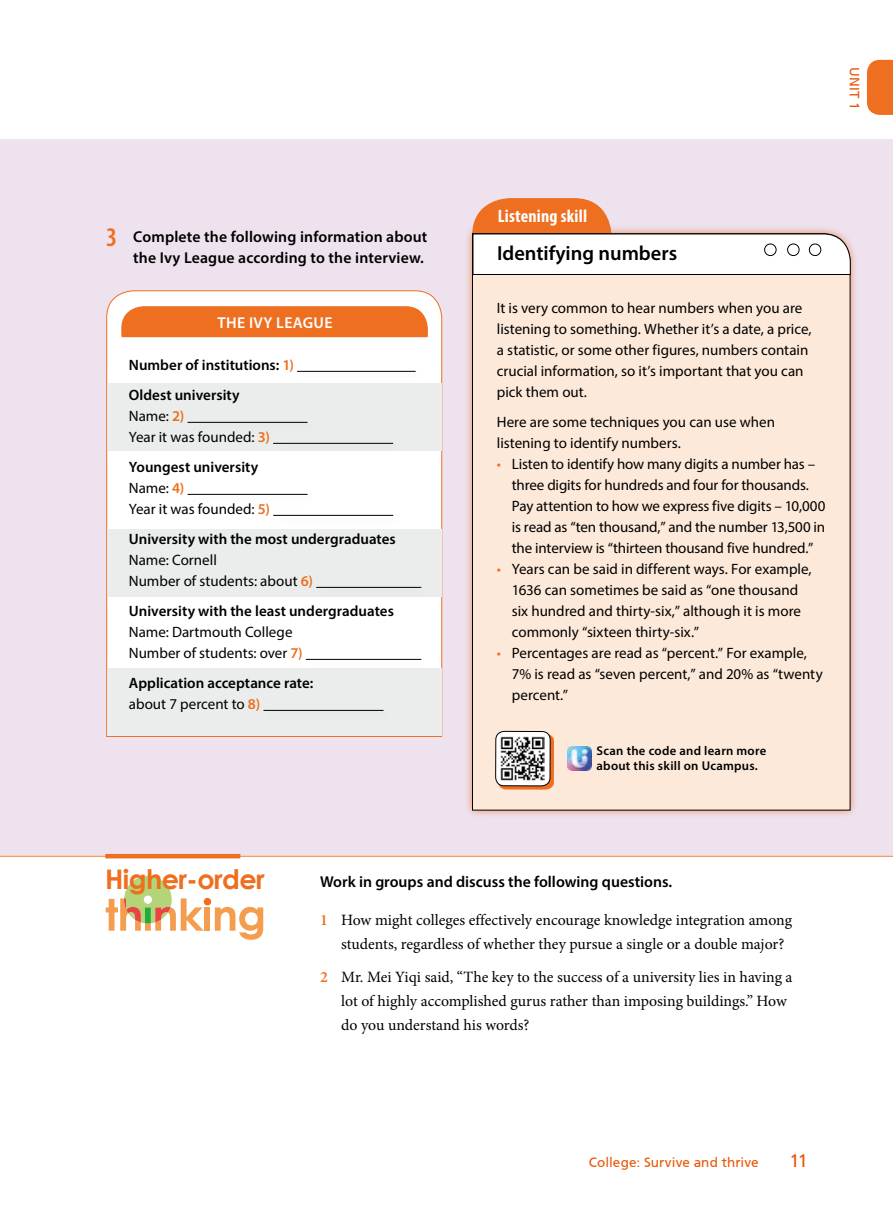
<style>
.page{position:relative;width:893px;height:1212px;background:#fff}
.page>*{position:absolute;margin:0;border:0;box-sizing:border-box;transform-origin:0 0}
.t1{font:700 27px "Century Gothic";letter-spacing:-.02em;color:#ed6f1f}
.t2{font:600 20.4px "Myriad Pro";color:#000}
.t3{font:700 condensed 18px "Myriad Pro";letter-spacing:.01em;color:#fff}
.t4{font:18px "Frutiger CE";color:#ea5504}
.t5{font:15.75px/24px "Minion Pro";color:#000}
.t6{font:600 15.75px/21px "Myriad Pro";letter-spacing:.005em;color:#000;text-align:right}
.t7{font:600 15.75px "Myriad Pro";letter-spacing:.02em;color:#fff}
.t8{font:15px/21px "Myriad Pro";color:#000}
.t9{font:600 15px/30px "Myriad Pro";color:#000}
.t10{font:13.5px "Frutiger CE";letter-spacing:.005em;color:#ea5504}
.t11{font:600 12.75px/15px "Myriad Pro";letter-spacing:.02em;color:#000}
.s1{font-stretch:condensed;font-size:27px;color:#ed6f1f}
.s2{color:#ed6f1f}
.s3{font-weight:600;color:#ed6f1f}
.s4{font-weight:600}
.s5{font-weight:400}
</style>
<div class="page">
<div style="left:0;top:140px;width:893px;height:1072px;background:#eee2ef"></div>
<div style="left:0;top:856px;width:893px;height:356px;background:#fff"></div>
<hr style="left:0;top:856px;width:893px;height:1px;background:#ed6f1f">
<hr style="left:105px;top:854px;width:135px;height:4px;background:#ed6f1f">
<svg style="left:106px;top:876px;width:157px;height:64px"></svg>
<div style="left:144px;top:895px;width:8px;height:9px;background:#fff;border-radius:50%"></div>
<div style="left:464px;top:225px;width:395px;height:594px;background:#ed6f1f;opacity:.75"></div>
<div style="left:472px;top:276px;width:379px;height:535px;background:#fde9d9"></div>
<svg style="left:472px;top:198px;width:379px;height:78px"></svg>
<div style="left:809px;top:244px;width:12px;height:12px;border:1px solid #000;border-radius:50%"></div>
<div style="left:787px;top:244px;width:12px;height:12px;border:1px solid #000;border-radius:50%"></div>
<div style="left:764px;top:244px;width:12px;height:12px;border:1px solid #000;border-radius:50%"></div>
<div style="left:106px;top:290px;width:336px;height:447px;background:#fff"></div>
<div style="left:121px;top:306px;width:307px;height:31px;background:#ed6f1f"></div>
<div style="left:107px;top:383px;width:334px;height:67px;background:#ebecec"></div>
<div style="left:107px;top:529px;width:334px;height:68px;background:#ebecec"></div>
<div style="left:107px;top:669px;width:334px;height:67px;background:#ebecec"></div>
<div style="left:296px;top:367px;width:130px;height:17px;background:#000;opacity:.3"></div>
<hr style="left:297px;top:371px;width:119px;height:1px;background:#000">
<div style="left:186px;top:418px;width:132px;height:17px;background:#000;opacity:.3"></div>
<hr style="left:188px;top:422px;width:120px;height:1px;background:#000">
<div style="left:272px;top:439px;width:132px;height:17px;background:#000;opacity:.3"></div>
<hr style="left:273px;top:443px;width:120px;height:1px;background:#000">
<div style="left:186px;top:490px;width:132px;height:17px;background:#000;opacity:.3"></div>
<hr style="left:188px;top:494px;width:120px;height:1px;background:#000">
<div style="left:272px;top:511px;width:132px;height:17px;background:#000;opacity:.3"></div>
<hr style="left:273px;top:515px;width:120px;height:1px;background:#000">
<div style="left:315px;top:583px;width:117px;height:17px;background:#000;opacity:.3"></div>
<hr style="left:316px;top:587px;width:105px;height:1px;background:#000">
<div style="left:304px;top:655px;width:128px;height:17px;background:#000;opacity:.3"></div>
<hr style="left:306px;top:659px;width:115px;height:1px;background:#000">
<div style="left:262px;top:706px;width:132px;height:17px;background:#000;opacity:.3"></div>
<hr style="left:263px;top:710px;width:120px;height:1px;background:#000">
<div style="left:498px;top:734px;width:56px;height:55px;background:#ed6f1f"></div>
<svg style="left:495px;top:394px;width:56px;height:463px;background:#f8e4d7"></svg>
<img style="left:501px;top:736px;width:44px;height:45px">
<img style="left:568px;top:747px;width:24px;height:24px">
<svg style="left:867px;top:60px;width:26px;height:55px"></svg>
<p class="t10" style="left:862px;top:67px;width:44px;rotate:90deg">UNIT 1</p>
<p class="t6" style="left:106px;top:225px;width:323px"><span class="s1">3</span> Complete the following information about the Ivy League according to the interview.</p>
<p class="t7" style="left:218px;top:313px;width:116px">THE IVY LEAGUE</p>
<p class="t9" style="left:129px;top:350px;width:167px">Number of institutions: <span class="s2">1)<br></span>Oldest university</p>
<p class="t8" style="left:129px;top:405px;width:143px">Name: <span class="s3">2)<br></span>Year it was founded: <span class="s3">3)</span></p>
<p class="t8" style="left:129px;top:456px;width:143px"><span class="s4">Youngest university<br></span>Name: <span class="s3">4)<br></span>Year it was founded: <span class="s3">5)</span></p>
<p class="t9" style="left:129px;top:524px;width:269px">University with the most undergraduates</p>
<p class="t8" style="left:129px;top:549px;width:186px">Name: Cornell<br>Number of students: about <span class="s3">6)</span></p>
<p class="t9" style="left:129px;top:596px;width:267px">University with the least undergraduates</p>
<p class="t8" style="left:129px;top:621px;width:176px">Name: Dartmouth College<br>Number of students: over <span class="s3">7)</span></p>
<p class="t9" style="left:129px;top:672px;width:186px;line-height:21px">Application acceptance rate: <span class="s5">about 7 percent to</span> <span class="s2">8)</span></p>
<p class="t3" style="left:498px;top:204px;width:91px">Listening skill</p>
<h2 class="t2" style="left:497px;top:240px;width:182px">Identifying numbers</h2>
<p class="t8" style="left:497px;top:297px;width:316px">It is very common to hear numbers when you are listening to something. Whether it’s a date, a price, a statistic, or some other figures, numbers contain crucial information, so it’s important that you can pick them out.</p>
<p class="t8" style="left:497px;top:411px;width:280px">Here are some techniques you can use when listening to identify numbers.</p>
<p class="t8" style="left:512px;top:453px;width:315px;text-indent:-15px"><span class="s2">•</span> Listen to identify how many digits a number has – three digits for hundreds and four for thousands.<br>Pay attention to how we express five digits – 10,000 is read as “ten thousand,” and the number 13,500 in the interview is “thirteen thousand five hundred.”</p>
<p class="t8" style="left:512px;top:558px;width:301px;text-indent:-15px"><span class="s2">•</span> Years can be said in different ways. For example, 1636 can sometimes be said as “one thousand six hundred and thirty-six,” although it is more commonly “sixteen thirty-six.”</p>
<p class="t8" style="left:512px;top:642px;width:312px;text-indent:-15px"><span class="s2">•</span> Percentages are read as “percent.” For example,<br>7% is read as “seven percent,” and 20% as “twenty percent.”</p>
<p class="t11" style="left:597px;top:743px;width:171px">Scan the code and learn more about this skill on Ucampus.</p>
<h1 class="t1" style="left:105px;top:862px;width:161px">Higher-order</h1>
<p class="t6" style="left:320px;top:871px;width:354px">Work in groups and discuss the following questions.</p>
<p class="t5" style="left:341px;top:908px;width:452px;text-indent:-21px"><span class="s3">1</span> How might colleges effectively encourage knowledge integration among students, regardless of whether they pursue a single or a double major?</p>
<p class="t5" style="left:341px;top:965px;width:453px;text-indent:-21px"><span class="s3">2</span> Mr. Mei Yiqi said, “The key to the success of a university lies in having a lot of highly accomplished gurus rather than imposing buildings.” How do you understand his words?</p>
<p class="t10" style="left:589px;top:1155px;width:171px">College: Survive and thrive</p>
<p class="t4" style="left:790px;top:1150px;width:20px">11</p>
</div>
